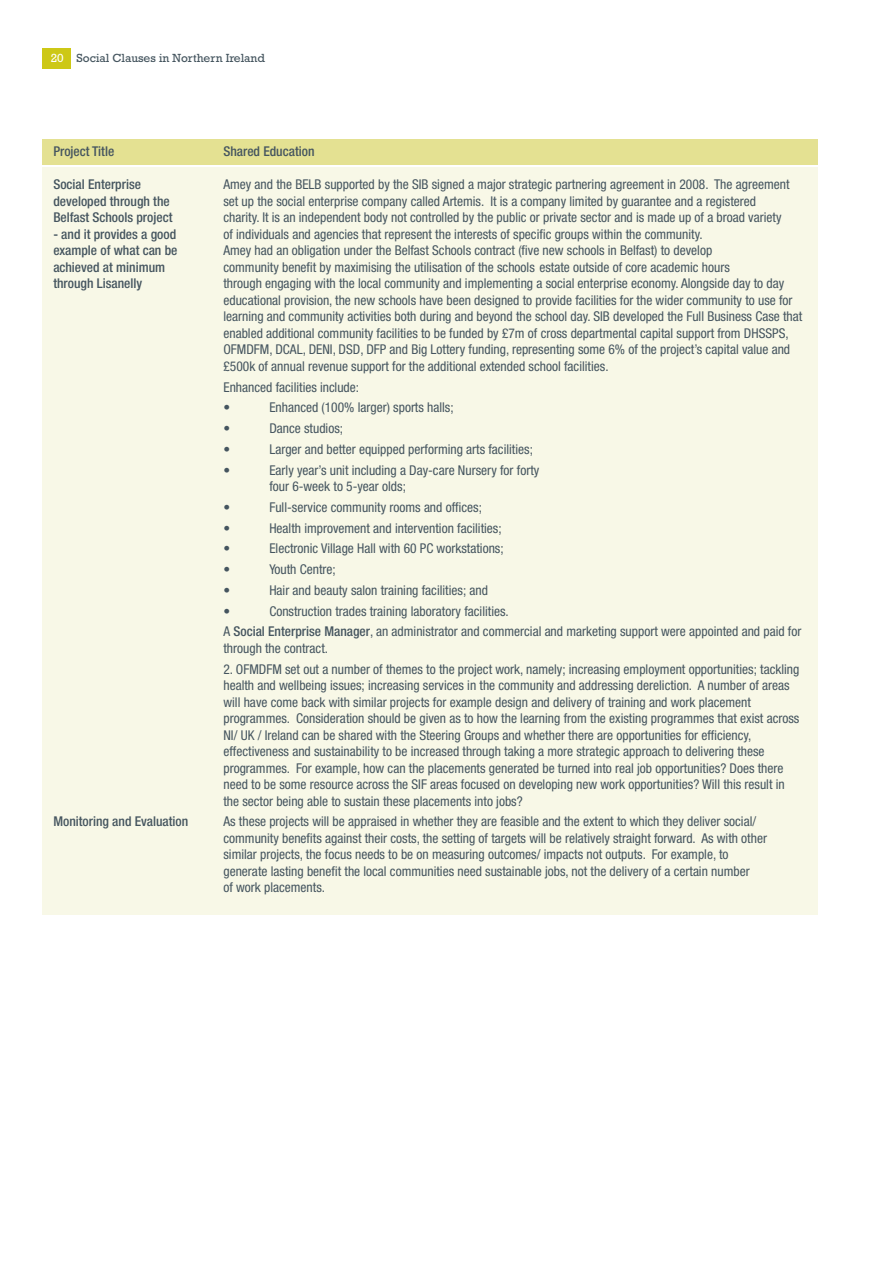
<style>
.page{position:relative;width:893px;height:1263px;background:#fff}
.page>*{position:absolute;margin:0;border:0;box-sizing:border-box;transform-origin:0 0}
.t1{font:condensed 13.5px/16.5px "Helvetica Neue LT Std";color:#45555f}
.t2{font:500 condensed 13.5px "Helvetica Neue LT Std";color:#45555f}
.t3{font:12px "Rockwell Std";color:#45555f}
.s1{color:#fff}
.s2{font-weight:500}
</style>
<div class="page">
<div style="left:43px;top:48px;width:28px;height:21px;background:#cdc816"></div>
<div style="left:43px;top:139px;width:775px;height:26px;background:#e4e192"></div>
<div style="left:43px;top:167px;width:775px;height:747px;background:#f8f8e7"></div>
<p class="t3" style="left:51px;top:54px;width:216px"><span class="s1">20</span> Social Clauses in Northern Ireland</p>
<p class="t2" style="left:53px;top:146px;width:62px">Project Title</p>
<p class="t2" style="left:223px;top:146px;width:93px">Shared Education</p>
<p class="t2" style="left:53px;top:180px;width:89px">Social Enterprise</p>
<p class="t1" style="left:223px;top:177px;width:568px">Amey and the BELB supported by the SIB signed a major strategic partnering agreement in 2008. The agreement</p>
<p class="t2" style="left:53px;top:196px;width:118px">developed through the</p>
<p class="t1" style="left:223px;top:194px;width:534px">set up the social enterprise company called Artemis. It is a company limited by guarantee and a registered</p>
<p class="t2" style="left:53px;top:213px;width:121px">Belfast Schools project</p>
<p class="t1" style="left:223px;top:210px;width:560px">charity. It is an independent body not controlled by the public or private sector and is made up of a broad variety</p>
<p class="t2" style="left:53px;top:229px;width:124px">- and it provides a good</p>
<p class="t1" style="left:223px;top:227px;width:481px">of individuals and agencies that represent the interests of specific groups within the community.</p>
<p class="t2" style="left:53px;top:246px;width:126px">example of what can be</p>
<p class="t1" style="left:223px;top:243px;width:490px">Amey had an obligation under the Belfast Schools contract (five new schools in Belfast) to develop</p>
<p class="t2" style="left:53px;top:262px;width:113px">achieved at minimum</p>
<p class="t1" style="left:223px;top:260px;width:508px">community benefit by maximising the utilisation of the schools estate outside of core academic hours</p>
<p class="t2" style="left:53px;top:279px;width:90px">through Lisanelly</p>
<p class="t1" style="left:223px;top:276px;width:580px">through engaging with the local community and implementing a social enterprise economy. Alongside day to day educational provision, the new schools have been designed to provide facilities for the wider community to use for learning and community activities both during and beyond the school day. SIB developed the Full Business Case that enabled additional community facilities to be funded by £7m of cross departmental capital support from DHSSPS, OFMDFM, DCAL, DENI, DSD, DFP and Big Lottery funding, representing some 6% of the project’s capital value and £500k of annual revenue support for the additional extended school facilities.</p>
<p class="t1" style="left:223px;top:378px;width:137px;line-height:20.7px">Enhanced facilities include: •</p>
<p class="t1" style="left:269px;top:400px;width:186px">Enhanced (100% larger) sports halls;</p>
<p class="t1" style="left:223px;top:421px;width:8px">•</p>
<p class="t1" style="left:269px;top:421px;width:75px">Dance studios;</p>
<p class="t1" style="left:223px;top:442px;width:8px">•</p>
<p class="t1" style="left:269px;top:442px;width:265px">Larger and better equipped performing arts facilities;</p>
<p class="t1" style="left:223px;top:463px;width:8px">•</p>
<p class="t1" style="left:269px;top:463px;width:271px">Early year’s unit including a Day-care Nursery for forty four 6-week to 5-year olds;</p>
<p class="t1" style="left:223px;top:500px;width:8px">•</p>
<p class="t1" style="left:269px;top:500px;width:214px">Full-service community rooms and offices;</p>
<p class="t1" style="left:223px;top:521px;width:8px">•</p>
<p class="t1" style="left:269px;top:521px;width:234px">Health improvement and intervention facilities;</p>
<p class="t1" style="left:223px;top:541px;width:8px">•</p>
<p class="t1" style="left:269px;top:541px;width:236px">Electronic Village Hall with 60 PC workstations;</p>
<p class="t1" style="left:223px;top:562px;width:8px">•</p>
<p class="t1" style="left:269px;top:562px;width:68px">Youth Centre;</p>
<p class="t1" style="left:223px;top:583px;width:8px">•</p>
<p class="t1" style="left:269px;top:583px;width:220px">Hair and beauty salon training facilities; and</p>
<p class="t1" style="left:223px;top:604px;width:8px">•</p>
<p class="t1" style="left:223px;top:602px;width:579px;line-height:20.7px;text-indent:46px">Construction trades training laboratory facilities.<br>A <span class="s2">Social Enterprise Manager</span>, an administrator and commercial and marketing support were appointed and paid for</p>
<p class="t1" style="left:223px;top:641px;width:106px">through the contract.</p>
<p class="t1" style="left:223px;top:662px;width:577px">2. OFMDFM set out a number of themes to the project work, namely; increasing employment opportunities; tackling health and wellbeing issues; increasing services in the community and addressing dereliction. A number of areas will have come back with similar projects for example design and delivery of training and work placement programmes. Consideration should be given as to how the learning from the existing programmes that exist across NI/ UK / Ireland can be shared with the Steering Groups and whether there are opportunities for efficiency, effectiveness and sustainability to be increased through taking a more strategic approach to delivering these programmes. For example, how can the placements generated be turned into real job opportunities? Does there need to be some resource across the SIF areas focused on developing new work opportunities? Will this result in the sector being able to sustain these placements into jobs?</p>
<p class="t2" style="left:53px;top:817px;width:137px">Monitoring and Evaluation</p>
<p class="t1" style="left:223px;top:814px;width:545px">As these projects will be appraised in whether they are feasible and the extent to which they deliver social/ community benefits against their costs, the setting of targets will be relatively straight forward. As with other similar projects, the focus needs to be on measuring outcomes/ impacts not outputs. For example, to generate lasting benefit the local communities need sustainable jobs, not the delivery of a certain number<br>of work placements.</p>
</div>
